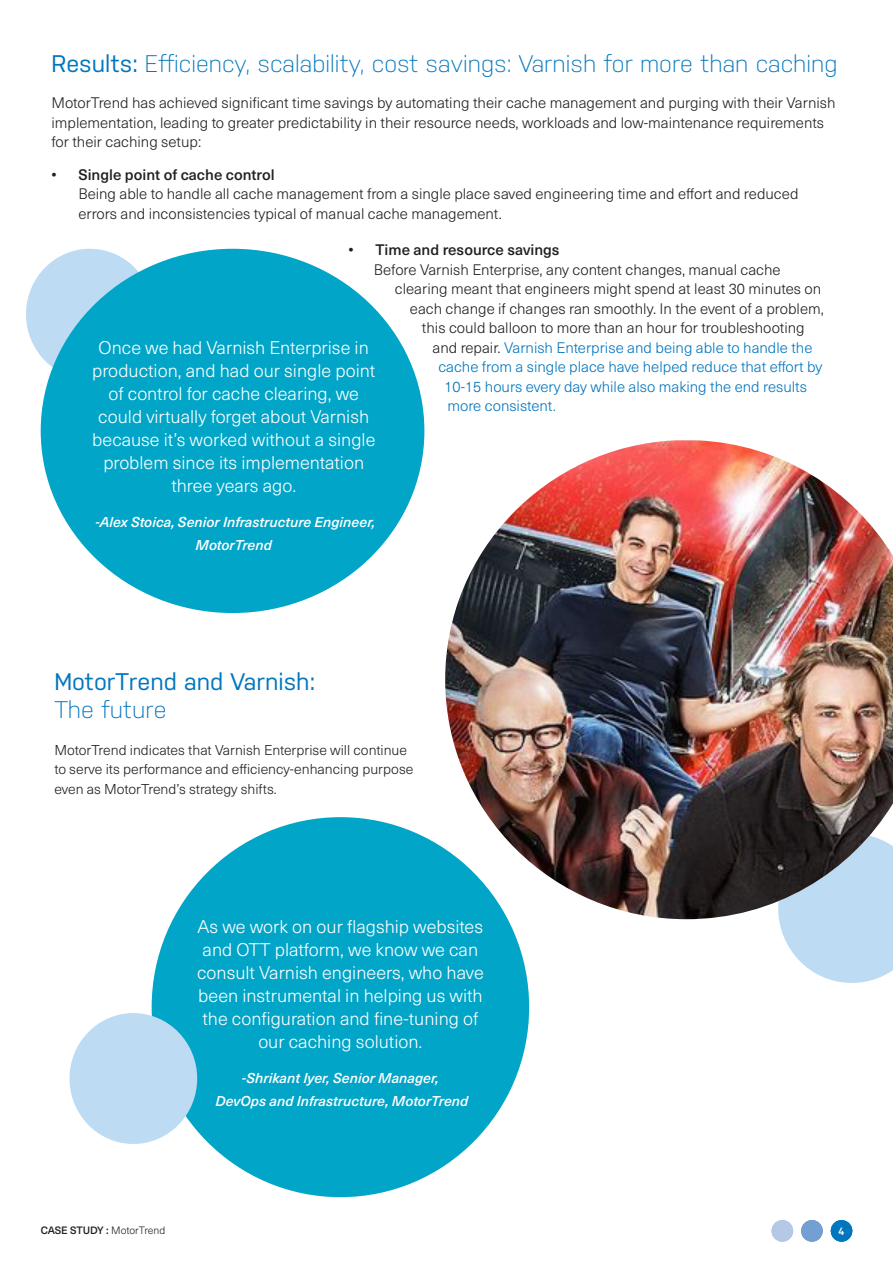
<style>
.page{position:relative;width:893px;height:1263px;background:#fff}
.page>*{position:absolute;margin:0;border:0;box-sizing:border-box;transform-origin:0 0}
.Headlines{font:300 24px "Nudista";color:#0076be}
.Headlines-2{font:24px/28.8px "Nudista";color:#0076be}
.Quote_1{font:300 18px/23.1px "Neue Haas Unica W1 G";color:#fff;text-align:center}
.Body_copy{font:300 15px/19.5px "Neue Haas Unica W1 G";color:#231f20}
.t1{font:300 15px "Neue Haas Unica W1 G";color:#0076be}
.t2{font:500 15px "Neue Haas Unica W1 G";color:#231f20}
.Body_copy-2{font:300 14.1px/19.5px "Neue Haas Unica W1 G";color:#231f20}
.Quote_2{font:italic 500 14.1px/23.1px "Neue Haas Unica W1 G";color:#fff;text-align:center}
.Body_copy-3{font:500 10.5px "Neue Haas Unica W1 G";letter-spacing:-.015em;color:#231f20}
.t3{font:600 10.5px "Nudista";color:#fff}
.s1{font-weight:400}
.s2{font-weight:500}
.s3{color:#231f20}
.s4{font-weight:300}
</style>
<div class="page">
<svg style="left:26px;top:248px;width:133px;height:136px"></svg>
<div style="left:152px;top:817px;width:377px;height:380px;background:#00a5c8;border-radius:50%"></div>
<svg style="left:779px;top:919px;width:114px;height:64px"></svg>
<div style="left:831px;top:1220px;width:21px;height:21px;background:#0076be;border-radius:50%"></div>
<div style="left:801px;top:1220px;width:22px;height:21px;background:#739fd3;border-radius:50%"></div>
<div style="left:772px;top:1220px;width:21px;height:21px;background:#b5c8e6;border-radius:50%"></div>
<div style="left:41px;top:249px;width:383px;height:364px;background:#00a5c8;border-radius:50%"></div>
<svg style="left:69px;top:1007px;width:134px;height:137px"></svg>
<img style="left:445px;top:440px;width:448px;height:479px">
<p class="Headlines" style="left:51px;top:50px;width:788px"><span class="s1">Results:</span> Efficiency, scalability, cost savings: Varnish for more than caching</p>
<p class="Body_copy" style="left:51px;top:92px;width:785px">MotorTrend has achieved significant time savings by automating their cache management and purging with their Varnish implementation, leading to greater predictability in their resource needs, workloads and low-maintenance requirements for their caching setup:</p>
<p class="Body_copy" style="left:78px;top:164px;width:722px;text-indent:-27px"><span class="s2">• Single point of cache control<br></span>Being able to handle all cache management from a single place saved engineering time and effort and reduced errors and inconsistencies typical of manual cache management.</p>
<p class="t2" style="left:348px;top:238px;width:213px">• Time and resource savings</p>
<p class="Body_copy" style="left:374px;top:259px;width:408px">Before Varnish Enterprise, any content changes, manual cache</p>
<p class="Body_copy" style="left:395px;top:278px;width:428px">clearing meant that engineers might spend at least 30 minutes on</p>
<p class="Body_copy" style="left:410px;top:298px;width:415px">each change if changes ran smoothly. In the event of a problem,</p>
<p class="Body_copy" style="left:422px;top:317px;width:384px">this could balloon to more than an hour for troubleshooting</p>
<p class="t1" style="left:432px;top:336px;width:381px"><span class="s3">and repair.</span> Varnish Enterprise and being able to handle the</p>
<p class="t1" style="left:438px;top:356px;width:385px">cache from a single place have helped reduce that effort by</p>
<p class="t1" style="left:444px;top:375px;width:364px">10-15 hours every day while also making the end results</p>
<p class="t1" style="left:447px;top:395px;width:110px">more consistent.</p>
<p class="Quote_1" style="left:92px;top:335px;width:285px">Once we had Varnish Enterprise in production, and had our single point of control for cache clearing, we could virtually forget about Varnish because it’s worked without a single problem since its implementation three years ago.</p>
<p class="Quote_2" style="left:96px;top:509px;width:281px">-Alex Stoica, Senior Infrastructure Engineer,<br>MotorTrend</p>
<p class="Headlines-2" style="left:54px;top:667px;width:262px">MotorTrend and Varnish:<br><span class="s4">The future</span></p>
<p class="Body_copy-2" style="left:54px;top:739px;width:361px">MotorTrend indicates that Varnish Enterprise will continue to serve its performance and efficiency-enhancing purpose even as MotorTrend’s strategy shifts.</p>
<p class="Quote_1" style="left:197px;top:914px;width:288px">As we work on our flagship websites and OTT platform, we know we can consult Varnish engineers, who have been instrumental in helping us with the configuration and fine-tuning of our caching solution.</p>
<p class="Quote_2" style="left:216px;top:1065px;width:254px">-Shrikant Iyer, Senior Manager,<br>DevOps and Infrastructure, MotorTrend</p>
<p class="Body_copy-3" style="left:41px;top:1222px;width:126px">CASE STUDY : <span class="s4">MotorTrend</span></p>
<p class="t3" style="left:838px;top:1225px;width:8px">4</p>
</div>
